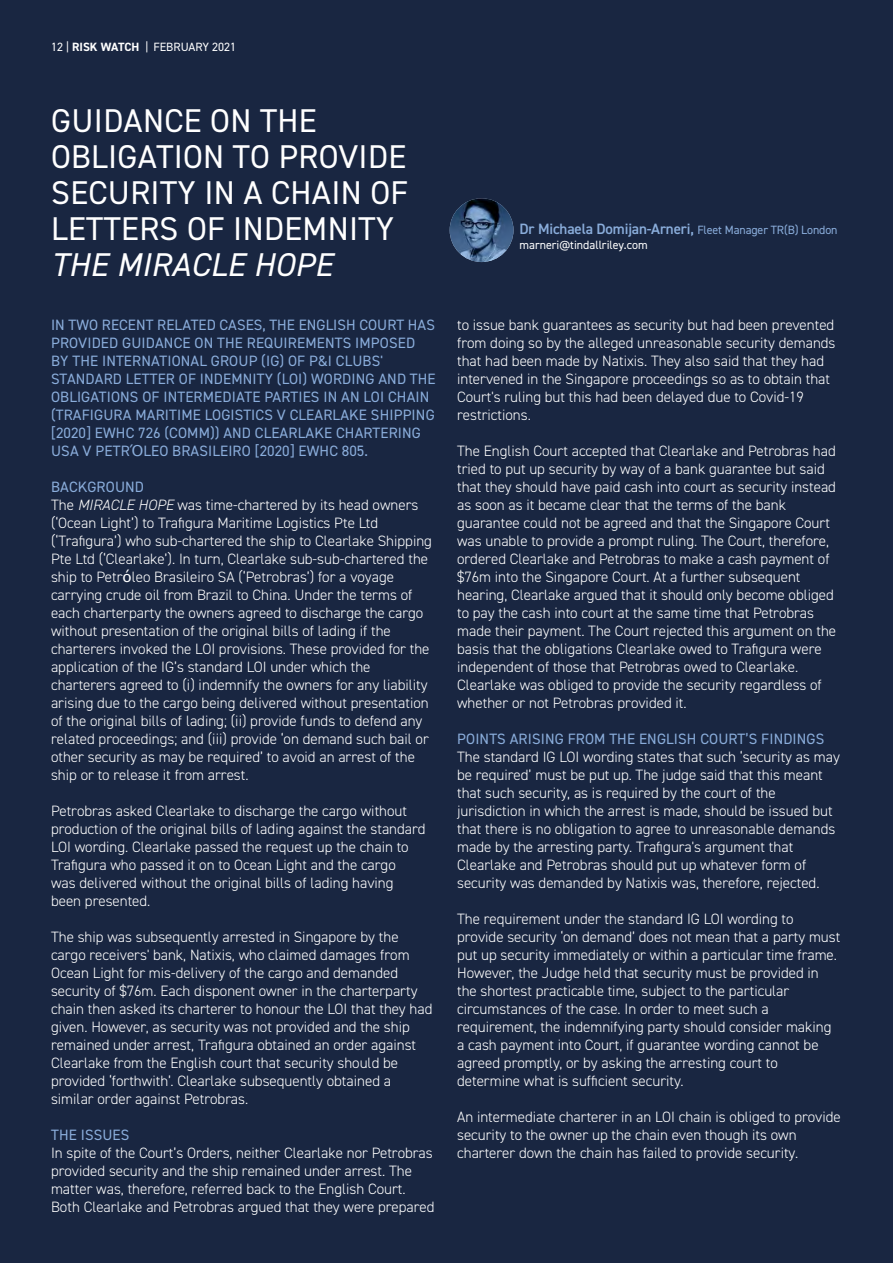
<style>
.page{position:relative;width:893px;height:1263px;background:#192641}
.page>*{position:absolute;margin:0;border:0;box-sizing:border-box;transform-origin:0 0}
.t1{font:33px/36px "DIN2014";letter-spacing:.01em;color:#fff}
.t2{font:italic 33px "DIN2014";letter-spacing:.01em;color:#fff}
.t3{font:300 15px/18px "DIN2014";color:#fff}
.t4{font:15px/18px "DIN2014";letter-spacing:.01em;color:#8aaddb}
.t5{font:600 15px "DIN2014";letter-spacing:-.01em;color:#8aaddb}
.t6{font:12px "DIN2014";color:#fff}
.s1{font-weight:700}
.s2{font-family:"Lucida Grande"}
.s3{font-weight:400;color:#8aaddb}
.s4{font-style:italic}
.s5{font-family:"Lucida Grande";font-weight:400}
.s6{font-weight:400;font-size:12px}
</style>
<div class="page">
<img style="left:450px;top:198px;width:63px;height:64px;border-radius:50%">
<p class="t6" style="left:51px;top:43px;width:187px">12 | <span class="s1">RISK WATCH</span> | FEBRUARY 2021</p>
<h1 class="t1" style="left:51px;top:105px;width:358px">GUIDANCE ON THE<br>OBLIGATION TO PROVIDE<br>SECURITY IN A CHAIN OF<br>LETTERS OF INDEMNITY</h1>
<h1 class="t2" style="left:51px;top:253px;width:283px">THE MIRACLE HOPE</h1>
<p class="t4" style="left:51px;top:317px;width:386px">IN TWO RECENT RELATED CASES, THE ENGLISH COURT HAS PROVIDED GUIDANCE ON THE REQUIREMENTS IMPOSED BY THE INTERNATIONAL GROUP (IG) OF P&amp;I CLUBS' STANDARD LETTER OF INDEMNITY (LOI) WORDING AND THE OBLIGATIONS OF INTERMEDIATE PARTIES IN AN LOI CHAIN (TRAFIGURA MARITIME LOGISTICS V CLEARLAKE SHIPPING [2020] EWHC 726 (COMM)) AND CLEARLAKE CHARTERING USA V PETR<span class="s2">ό</span> LEO BRASILEIRO [2020] EWHC 805.</p>
<p class="t3" style="left:51px;top:479px;width:382px"><span class="s3">BACKGROUND<br></span>The <span class="s4">MIRACLE HOPE</span> was time-chartered by its head owners (‘Ocean Light’) to Trafigura Maritime Logistics Pte Ltd (‘Trafigura’) who sub-chartered the ship to Clearlake Shipping Pte Ltd (‘Clearlake’). In turn, Clearlake sub-sub-chartered the ship to Petr<span class="s5">ό</span>leo Brasileiro SA (‘Petrobras’) for a voyage carrying crude oil from Brazil to China. Under the terms of each charterparty the owners agreed to discharge the cargo without presentation of the original bills of lading if the charterers invoked the LOI provisions. These provided for the application of the IG’s standard LOI under which the charterers agreed to (i) indemnify the owners for any liability arising due to the cargo being delivered without presentation of the original bills of lading; (ii) provide funds to defend any related proceedings; and (iii) provide ‘on demand such bail or other security as may be required’ to avoid an arrest of the ship or to release it from arrest.</p>
<p class="t3" style="left:51px;top:803px;width:376px">Petrobras asked Clearlake to discharge the cargo without production of the original bills of lading against the standard LOI wording. Clearlake passed the request up the chain to Trafigura who passed it on to Ocean Light and the cargo<br>was delivered without the original bills of lading having been presented.</p>
<p class="t3" style="left:51px;top:929px;width:383px">The ship was subsequently arrested in Singapore by the cargo receivers' bank, Natixis, who claimed damages from Ocean Light for mis-delivery of the cargo and demanded security of $76m. Each disponent owner in the charterparty chain then asked its charterer to honour the LOI that they had given. However, as security was not provided and the ship remained under arrest, Trafigura obtained an order against Clearlake from the English court that security should be provided ‘forthwith’. Clearlake subsequently obtained a similar order against Petrobras.</p>
<p class="t4" style="left:51px;top:1127px;width:80px">THE ISSUES</p>
<p class="t3" style="left:51px;top:1145px;width:385px">In spite of the Court’s Orders, neither Clearlake nor Petrobras provided security and the ship remained under arrest. The matter was, therefore, referred back to the English Court.<br>Both Clearlake and Petrobras argued that they were prepared</p>
<p class="t5" style="left:519px;top:224px;width:319px">dr Michaela domijan-Arneri, <span class="s6">FLEET MANAGER TR(B) LONDON</span></p>
<p class="t6" style="left:519px;top:241px;width:130px">MARNERI@TINDALLRILEY.COM</p>
<p class="t3" style="left:457px;top:317px;width:380px">to issue bank guarantees as security but had been prevented from doing so by the alleged unreasonable security demands that had been made by Natixis. They also said that they had intervened in the Singapore proceedings so as to obtain that Court's ruling but this had been delayed due to Covid-19 restrictions.</p>
<p class="t3" style="left:457px;top:443px;width:380px">The English Court accepted that Clearlake and Petrobras had tried to put up security by way of a bank guarantee but said that they should have paid cash into court as security instead as soon as it became clear that the terms of the bank guarantee could not be agreed and that the Singapore Court was unable to provide a prompt ruling. The Court, therefore, ordered Clearlake and Petrobras to make a cash payment of $76m into the Singapore Court. At a further subsequent hearing, Clearlake argued that it should only become obliged to pay the cash into court at the same time that Petrobras made their payment. The Court rejected this argument on the basis that the obligations Clearlake owed to Trafigura were independent of those that Petrobras owed to Clearlake.<br>Clearlake was obliged to provide the security regardless of whether or not Petrobras provided it.</p>
<p class="t4" style="left:457px;top:731px;width:369px">POINTS ARISING FROM THE ENGLISH COURT’S FINDINGS</p>
<p class="t3" style="left:457px;top:749px;width:384px">The standard IG LOI wording states that such ‘security as may be required’ must be put up. The judge said that this meant that such security, as is required by the court of the jurisdiction in which the arrest is made, should be issued but that there is no obligation to agree to unreasonable demands made by the arresting party. Trafigura's argument that Clearlake and Petrobras should put up whatever form of security was demanded by Natixis was, therefore, rejected.</p>
<p class="t3" style="left:457px;top:911px;width:385px">The requirement under the standard IG LOI wording to provide security ‘on demand’ does not mean that a party must put up security immediately or within a particular time frame.<br>However, the Judge held that security must be provided in the shortest practicable time, subject to the particular circumstances of the case. In order to meet such a requirement, the indemnifying party should consider making a cash payment into Court, if guarantee wording cannot be agreed promptly, or by asking the arresting court to determine what is sufficient security.</p>
<p class="t3" style="left:457px;top:1109px;width:385px">An intermediate charterer in an LOI chain is obliged to provide security to the owner up the chain even though its own charterer down the chain has failed to provide security.</p>
</div>
